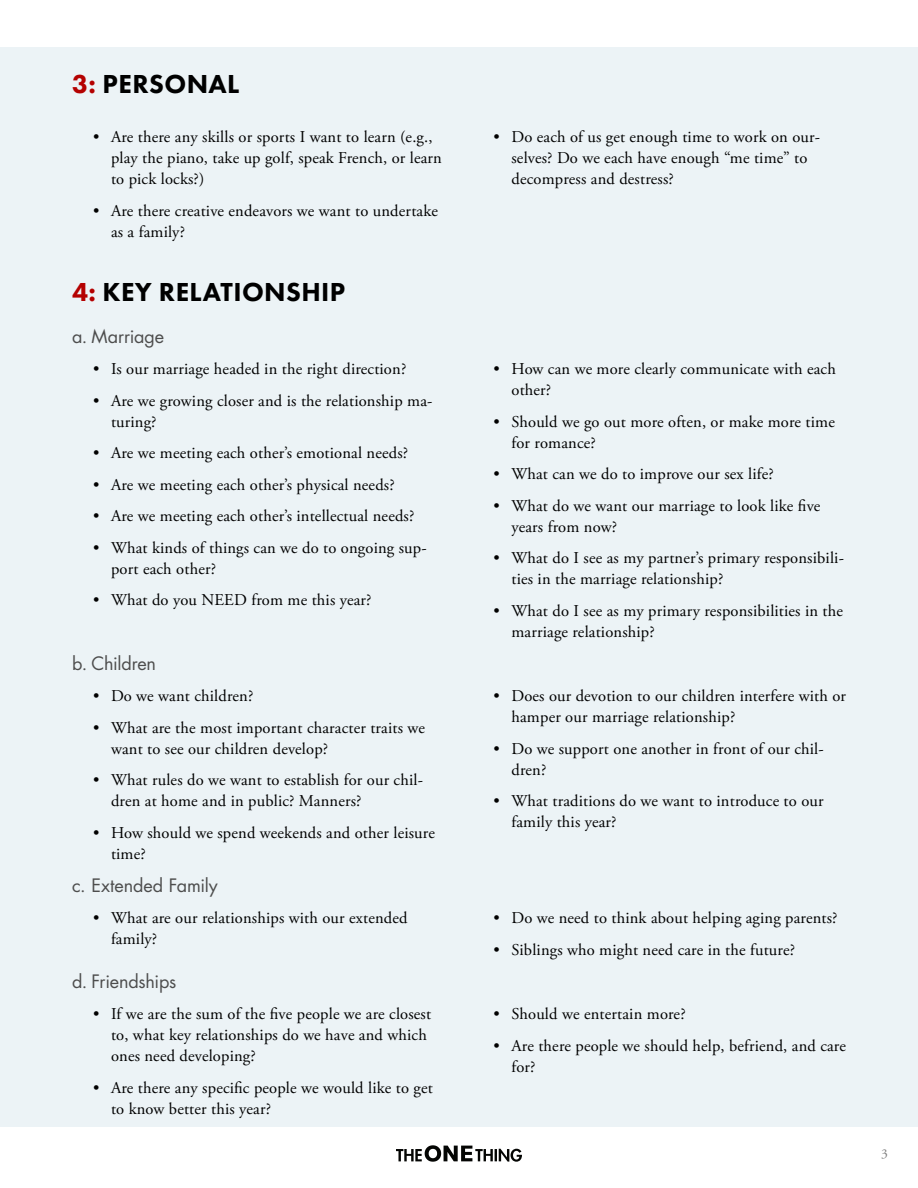
<style>
.page{position:relative;width:918px;height:1188px;background:#fff}
.page>*{position:absolute;margin:0;border:0;box-sizing:border-box;transform-origin:0 0}
.t1{font:800 27px "Futura PT";letter-spacing:.015em;color:#000}
.t2{font:18px "Futura Std";letter-spacing:-.01em;color:#4d4d4d}
.t3{font:16.5px/21px "Adobe Garamond Pro";letter-spacing:.01em;color:#000}
.t4{font:13.5px "Adobe Garamond Pro";color:#808080}
.s1{color:#b40101}
</style>
<div class="page">
<svg style="left:396px;top:1145px;width:126px;height:17px"></svg>
<div style="left:0;top:47px;width:918px;height:1080px;background:#ecf3f6"></div>
<h1 class="t1" style="left:72px;top:67px;width:169px"><span class="s1">3:</span> PERSONAL</h1>
<p class="t3" style="left:111px;top:127px;width:332px;text-indent:-18px">• Are there any skills or sports I want to learn (e.g., play the piano, take up golf, speak French, or learn to pick locks?)</p>
<p class="t3" style="left:111px;top:200px;width:329px;text-indent:-18px">• Are there creative endeavors we want to undertake as a family?</p>
<h1 class="t1" style="left:72px;top:275px;width:275px"><span class="s1">4:</span> KEY RELATIONSHIP</h1>
<p class="t2" style="left:72px;top:324px;width:94px">a. Marriage</p>
<p class="t3" style="left:93px;top:359px;width:315px">• Is our marriage headed in the right direction?</p>
<p class="t3" style="left:111px;top:390px;width:323px;text-indent:-18px">• Are we growing closer and is the relationship ma&shy;turing?</p>
<p class="t3" style="left:93px;top:443px;width:317px">• Are we meeting each other’s emotional needs?</p>
<p class="t3" style="left:93px;top:474px;width:303px">• Are we meeting each other’s physical needs?</p>
<p class="t3" style="left:93px;top:506px;width:323px">• Are we meeting each other’s intellectual needs?</p>
<p class="t3" style="left:111px;top:537px;width:317px;text-indent:-18px">• What kinds of things can we do to ongoing sup&shy;port each other?</p>
<p class="t3" style="left:93px;top:590px;width:280px">• What do you NEED from me this year?</p>
<p class="t2" style="left:72px;top:651px;width:86px">b. Children</p>
<p class="t3" style="left:93px;top:686px;width:162px">• Do we want children?</p>
<p class="t3" style="left:111px;top:717px;width:315px;text-indent:-18px">• What are the most important character traits we want to see our children develop?</p>
<p class="t3" style="left:111px;top:770px;width:313px;text-indent:-18px">• What rules do we want to establish for our chil&shy;dren at home and in public? Manners?</p>
<p class="t3" style="left:111px;top:822px;width:325px;text-indent:-18px">• How should we spend weekends and other leisure time?</p>
<p class="t3" style="left:512px;top:127px;width:310px;text-indent:-18px">• Do each of us get enough time to work on our&shy;selves? Do we each have enough “me time” to decompress and destress?</p>
<p class="t3" style="left:512px;top:359px;width:326px;text-indent:-18px">• How can we more clearly communicate with each other?</p>
<p class="t3" style="left:512px;top:411px;width:325px;text-indent:-18px">• Should we go out more often, or make more time for romance?</p>
<p class="t3" style="left:494px;top:464px;width:282px">• What can we do to improve our sex life?</p>
<p class="t3" style="left:512px;top:495px;width:310px;text-indent:-18px">• What do we want our marriage to look like five years from now?</p>
<p class="t3" style="left:512px;top:548px;width:334px;text-indent:-18px">• What do I see as my partner’s primary responsibili&shy;ties in the marriage relationship?</p>
<p class="t3" style="left:512px;top:600px;width:333px;text-indent:-18px">• What do I see as my primary responsibilities in the marriage relationship?</p>
<p class="t3" style="left:512px;top:686px;width:336px;text-indent:-18px">• Does our devotion to our children interfere with or hamper our marriage relationship?</p>
<p class="t3" style="left:512px;top:738px;width:314px;text-indent:-18px">• Do we support one another in front of our chil&shy;dren?</p>
<p class="t3" style="left:512px;top:791px;width:314px;text-indent:-18px">• What traditions do we want to introduce to our family this year?</p>
<p class="t2" style="left:72px;top:873px;width:147px">c. Extended Family</p>
<p class="t3" style="left:111px;top:908px;width:298px;text-indent:-18px">• What are our relationships with our extended family?</p>
<p class="t3" style="left:494px;top:908px;width:346px">• Do we need to think about helping aging parents?</p>
<p class="t3" style="left:494px;top:939px;width:303px">• Siblings who might need care in the future?</p>
<p class="t2" style="left:72px;top:969px;width:106px">d. Friendships</p>
<p class="t3" style="left:111px;top:1004px;width:322px;text-indent:-18px">• If we are the sum of the five people we are closest to, what key relationships do we have and which ones need developing?</p>
<p class="t3" style="left:111px;top:1077px;width:323px;text-indent:-18px">• Are there any specific people we would like to get to know better this year?</p>
<p class="t3" style="left:494px;top:1004px;width:194px">• Should we entertain more?</p>
<p class="t3" style="left:512px;top:1035px;width:336px;text-indent:-18px">• Are there people we should help, befriend, and care for?</p>
<p class="t4" style="left:881px;top:1146px;width:8px">3</p>
</div>
